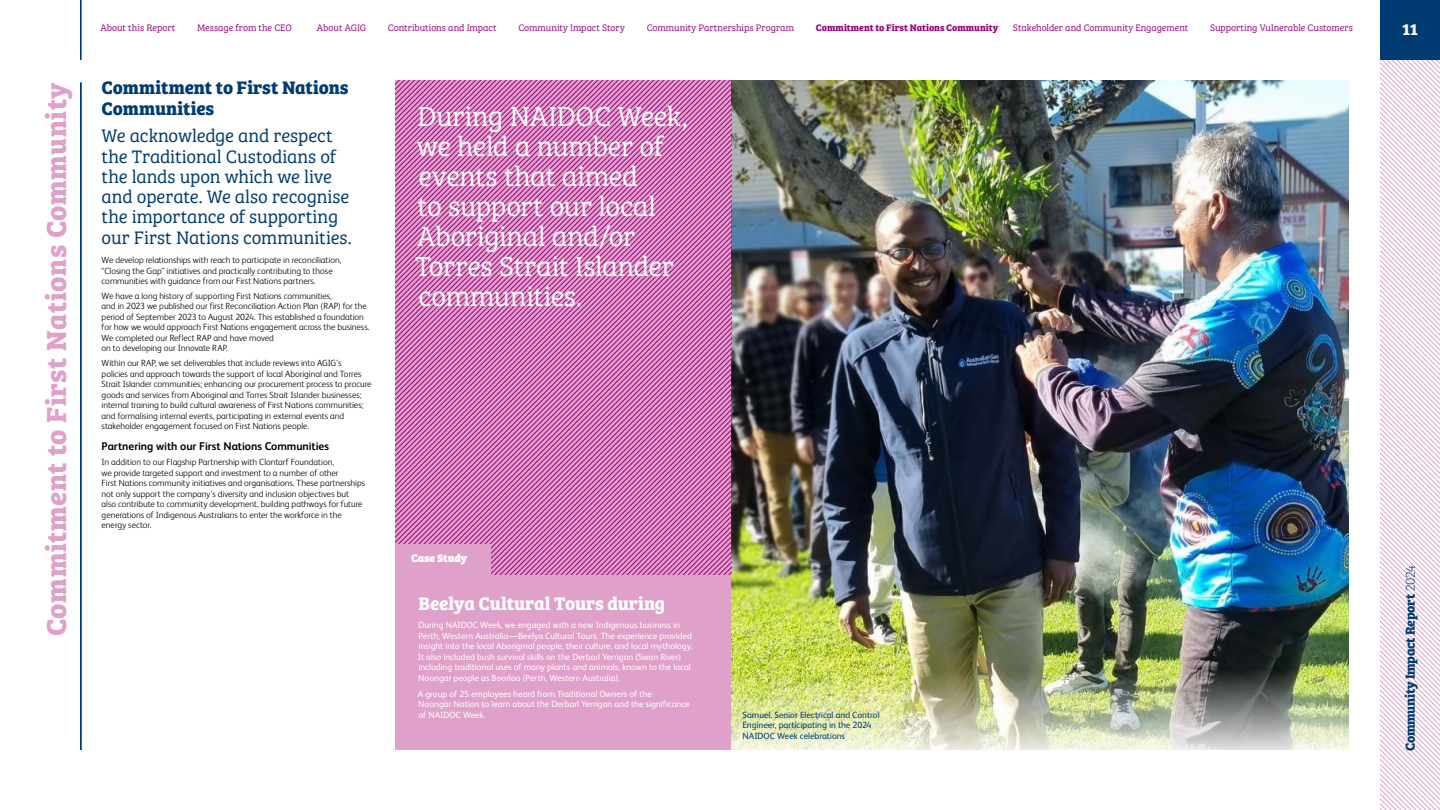
<style>
.page{position:relative;width:1440px;height:810px;background:#fff}
.page>*{position:absolute;margin:0;border:0;box-sizing:border-box;transform-origin:0 0}
.t1{font:28.5px/30px "Bree Serif Lt";letter-spacing:-.01em;color:#fff}
.t2{font:700 28.5px "Bree Serif";letter-spacing:.02em;color:#dfa0c9}
.t3{font:18.75px/20.2px "Bree Serif Lt";letter-spacing:-.005em;color:#003c71}
.t4{font:700 18.75px/20.2px "Bree Serif";letter-spacing:-.005em;color:#003c71}
.t5{font:700 18.75px "Bree Serif";letter-spacing:-.005em;color:#fff}
.t6{font:700 16.5px "Bree Serif";color:#fff}
.t7{font:700 13.5px "Bree Serif";letter-spacing:-.02em;color:#003c71}
.t8{font:11.32px "Bree Serif Eb";letter-spacing:-.015em;color:#fff}
.t9{font:700 11.25px "FS Albert";letter-spacing:-.005em;color:#000}
.t10{font:9.75px "Bree Serif Lt";letter-spacing:-.005em;color:#9e007e}
.t11{font:700 9.75px "Bree Serif";letter-spacing:-.005em;color:#9e007e}
.t12{font:300 9px/10.5px "FS Albert";letter-spacing:-.005em;color:#000}
.t13{font:9px/10.5px "FS Albert";letter-spacing:-.005em;color:#fff}
.t14{font:9px/10.5px "FS Albert";letter-spacing:-.005em;color:#003c71}
.s1{font-family:"Bree Serif Th";font-weight:400}
</style>
<div class="page">
<img style="left:731px;top:81px;width:618px;height:559px">
<svg style="left:1380px;top:60px;width:60px;height:750px"></svg>
<div style="left:1380px;top:0;width:60px;height:60px;background:#003c71"></div>
<hr style="left:80px;top:82px;width:1px;height:668px;background:#003c71">
<hr style="left:80px;top:0;width:1px;height:60px;background:#003c71">
<div style="left:396px;top:81px;width:335px;height:669px;background:#dfa0c9"></div>
<svg style="left:396px;top:81px;width:335px;height:350px"></svg>
<svg style="left:396px;top:431px;width:335px;height:143px"></svg>
<div style="left:396px;top:544px;width:95px;height:31px;background:#dfa0c9"></div>
<img style="left:731px;top:640px;width:618px;height:110px">
<h1 class="t2" style="left:34px;top:636px;width:555px;rotate:-90deg">Commitment to First Nations Community</h1>
<p class="t10" style="left:101px;top:21px;width:76px">About this Report</p>
<p class="t10" style="left:197px;top:21px;width:96px">Message from the CEO</p>
<p class="t10" style="left:317px;top:21px;width:51px">About AGIG</p>
<p class="t10" style="left:388px;top:21px;width:110px">Contributions and Impact</p>
<p class="t10" style="left:518px;top:21px;width:108px">Community Impact Story</p>
<p class="t10" style="left:647px;top:21px;width:149px">Community Partnerships Program</p>
<p class="t11" style="left:816px;top:20px;width:184px">Commitment to First Nations Community</p>
<p class="t10" style="left:1013px;top:21px;width:177px">Stakeholder and Community Engagement</p>
<p class="t10" style="left:1210px;top:21px;width:144px">Supporting Vulnerable Customers</p>
<h2 class="t4" style="left:102px;top:77px;width:249px">Commitment to First Nations<br>Communities</h2>
<h2 class="t3" style="left:102px;top:125px;width:252px">We acknowledge and respect the Traditional Custodians of the lands upon which we live and operate. We also recognise the importance of supporting our First Nations communities.</h2>
<p class="t12" style="left:102px;top:255px;width:241px">We develop relationships with reach to participate in reconciliation, “Closing the Gap” initiatives and practically contributing to those communities with guidance from our First Nations partners.</p>
<p class="t12" style="left:102px;top:291px;width:269px">We have a long history of supporting First Nations communities,<br>and in 2023 we published our first Reconciliation Action Plan (RAP) for the period of September 2023 to August 2024. This established a foundation for how we would approach First Nations engagement across the business.<br>We completed our Reflect RAP and have moved<br>on to developing our Innovate RAP.</p>
<p class="t12" style="left:102px;top:358px;width:272px">Within our RAP, we set deliverables that include reviews into AGIG’s<br>policies and approach towards the support of local Aboriginal and Torres Strait Islander communities; enhancing our procurement process to procure goods and services from Aboriginal and Torres Strait Islander businesses; internal training to build cultural awareness of First Nations communities; and formalising internal events, participating in external events and stakeholder engagement focused on First Nations people.</p>
<p class="t9" style="left:102px;top:440px;width:229px">Partnering with our First Nations Communities</p>
<p class="t12" style="left:102px;top:457px;width:265px">In addition to our Flagship Partnership with Clontarf Foundation,<br>we provide targeted support and investment to a number of other<br>First Nations community initiatives and organisations. These partnerships not only support the company’s diversity and inclusion objectives but also contribute to community development, building pathways for future generations of Indigenous Australians to enter the workforce in the energy sector.</p>
<h1 class="t1" style="left:415px;top:99px;width:274px">During NAIDOC Week, we held a number of events that aimed<br>to support our local<br>Aboriginal and/or<br>Torres Strait Islander communities.</h1>
<p class="t8" style="left:411px;top:549px;width:58px">Case Study</p>
<h2 class="t5" style="left:418px;top:589px;width:248px">Beelya Cultural Tours during</h2>
<p class="t13" style="left:418px;top:620px;width:276px">During NAIDOC Week, we engaged with a new Indigenous business in Perth, Western Australia—Beelya Cultural Tours. The experience provided insight into the local Aboriginal people, their culture, and local mythology.<br>It also included bush survival skills on the Derbarl Yerrigan (Swan River) including traditional uses of many plants and animals, known to the local Noongar people as Boorloo (Perth, Western Australia).</p>
<p class="t13" style="left:418px;top:688px;width:273px">A group of 25 employees heard from Traditional Owners of the<br>Noongar Nation to learn about the Derbarl Yerrigan and the significance of NAIDOC Week.</p>
<p class="t14" style="left:742px;top:709px;width:139px">Samuel, Senior Electrical and Control<br>Engineer, participating in the 2024<br>NAIDOC Week celebrations</p>
<h3 class="t6" style="left:1402px;top:17px;width:17px">11</h3>
<h3 class="t7" style="left:1400px;top:751px;width:188px;rotate:-90deg">Community Impact Report <span class="s1">2024</span></h3>
</div>
